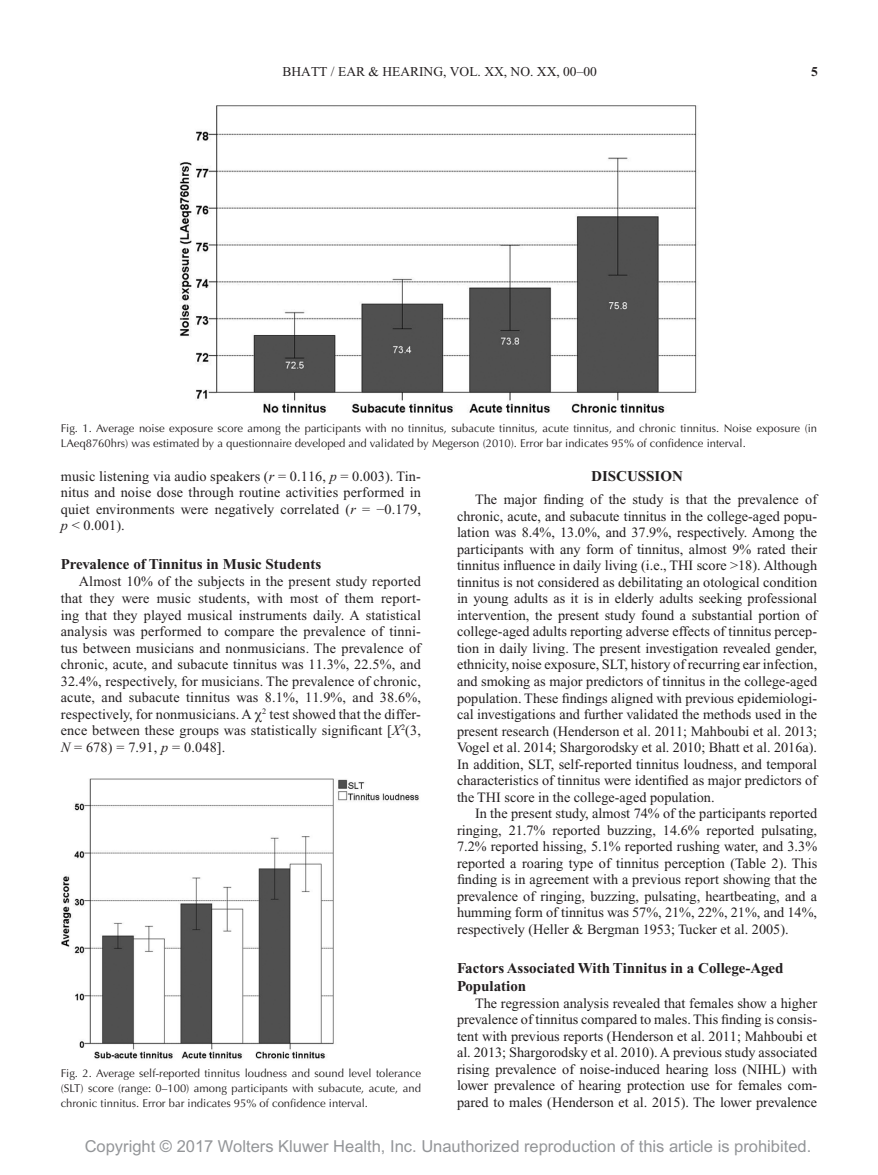
<style>
.page{position:relative;width:878px;height:1175px;background:#fff}
.page>*{position:absolute;margin:0;border:0;box-sizing:border-box;transform-origin:0 0}
.t1{font:16.5px "Arial MT Std";color:#939598}
.t2{font:700 15px/18px "Times New Roman";color:#231f20}
.t3{font:14.25px/16.5px "Times New Roman";color:#231f20;text-align:justify}
.t4{font:13.5px "Times New Roman";color:#231f20}
.t5{font:700 13.5px "Times New Roman";color:#231f20}
.t6{font:11.25px/15px "Optima";color:#231f20}
.s1{font-style:italic}
.s2{font-family:"Gandhari Unicode"}
</style>
<div class="page">
<img style="left:179px;top:105px;width:518px;height:308px">
<img style="left:61px;top:778px;width:358px;height:282px">
<p class="t4" style="left:282px;top:64px;width:316px">BHATT / EAR &amp; HEARING, VOL. XX, NO. XX, 00–00</p>
<p class="t5" style="left:811px;top:64px;width:8px">5</p>
<p class="t6" style="left:61px;top:421px;width:757px">Fig. 1. Average noise exposure score among the participants with no tinnitus, subacute tinnitus, acute tinnitus, and chronic tinnitus. Noise exposure (in<br>LAeq8760hrs) was estimated by a questionnaire developed and validated by Megerson (2010). Error bar indicates 95% of confidence interval.</p>
<p class="t3" style="left:61px;top:468px;width:362px">music listening via audio speakers (<span class="s1">r</span> = 0.116, <span class="s1">p</span> = 0.003). Tin&shy;nitus and noise dose through routine activities performed in quiet environments were negatively correlated (<span class="s1">r</span> = −0.179, <span class="s1">p</span> &lt; 0.001).</p>
<p class="t2" style="left:61px;top:555px;width:262px">Prevalence of Tinnitus in Music Students</p>
<p class="t3" style="left:61px;top:573px;width:362px;text-indent:18px">Almost 10% of the subjects in the present study reported that they were music students, with most of them report&shy;ing that they played musical instruments daily. A statistical analysis was performed to compare the prevalence of tinni&shy;tus between musicians and nonmusicians. The prevalence of chronic, acute, and subacute tinnitus was 11.3%, 22.5%, and 32.4%, respectively, for musicians. The prevalence of chronic, acute, and subacute tinnitus was 8.1%, 11.9%, and 38.6%, respectively, for nonmusicians. A <span class="s2">χ</span><sup>2</sup> test showed that the differ&shy;ence between these groups was statistically significant [<span class="s1">X</span><sup>2</sup>(3, <span class="s1">N</span> = 678) = 7.91, <span class="s1">p</span> = 0.048].</p>
<p class="t6" style="left:61px;top:1066px;width:361px;text-align:justify">Fig. 2. Average self-reported tinnitus loudness and sound level tolerance (SLT) score (range: 0–100) among participants with subacute, acute, and chronic tinnitus. Error bar indicates 95% of confidence interval.</p>
<p class="t2" style="left:591px;top:467px;width:93px">DISCUSSION</p>
<p class="t3" style="left:457px;top:491px;width:362px;text-indent:18px">The major finding of the study is that the prevalence of chronic, acute, and subacute tinnitus in the college-aged popu&shy;lation was 8.4%, 13.0%, and 37.9%, respectively. Among the participants with any form of tinnitus, almost 9% rated their tinnitus influence in daily living (i.e., THI score &gt;18). Although tinnitus is not considered as debilitating an otological condition in young adults as it is in elderly adults seeking professional intervention, the present study found a substantial portion of college-aged adults reporting adverse effects of tinnitus percep&shy;tion in daily living. The present investigation revealed gender, ethnicity, noise exposure, SLT, history of recurring ear infection, and smoking as major predictors of tinnitus in the college-aged population. These findings aligned with previous epidemiologi&shy;cal investigations and further validated the methods used in the present research (Henderson et al. 2011; Mahboubi et al. 2013; Vogel et al. 2014; Shargorodsky et al. 2010; Bhatt et al. 2016a).<br>In addition, SLT, self-reported tinnitus loudness, and temporal characteristics of tinnitus were identified as major predictors of the THI score in the college-aged population.</p>
<p class="t3" style="left:457px;top:805px;width:362px;text-indent:18px">In the present study, almost 74% of the participants reported ringing, 21.7% reported buzzing, 14.6% reported pulsating, 7.2% reported hissing, 5.1% reported rushing water, and 3.3% reported a roaring type of tinnitus perception (Table 2). This finding is in agreement with a previous report showing that the prevalence of ringing, buzzing, pulsating, heartbeating, and a humming form of tinnitus was 57%, 21%, 22%, 21%, and 14%, respectively (Heller &amp; Bergman 1953; Tucker et al. 2005).</p>
<p class="t2" style="left:457px;top:958px;width:328px">Factors Associated With Tinnitus in a College-Aged<br>Population</p>
<p class="t3" style="left:457px;top:994px;width:362px;text-indent:18px">The regression analysis revealed that females show a higher prevalence of tinnitus compared to males. This finding is consis&shy;tent with previous reports (Henderson et al. 2011; Mahboubi et al. 2013; Shargorodsky et al. 2010). A previous study associated rising prevalence of noise-induced hearing loss (NIHL) with lower prevalence of hearing protection use for females com&shy;pared to males (Henderson et al. 2015). The lower prevalence</p>
<p class="t1" style="left:85px;top:1136px;width:728px">Copyright © 2017 Wolters Kluwer Health, Inc. Unauthorized reproduction of this article is prohibited.</p>
</div>
